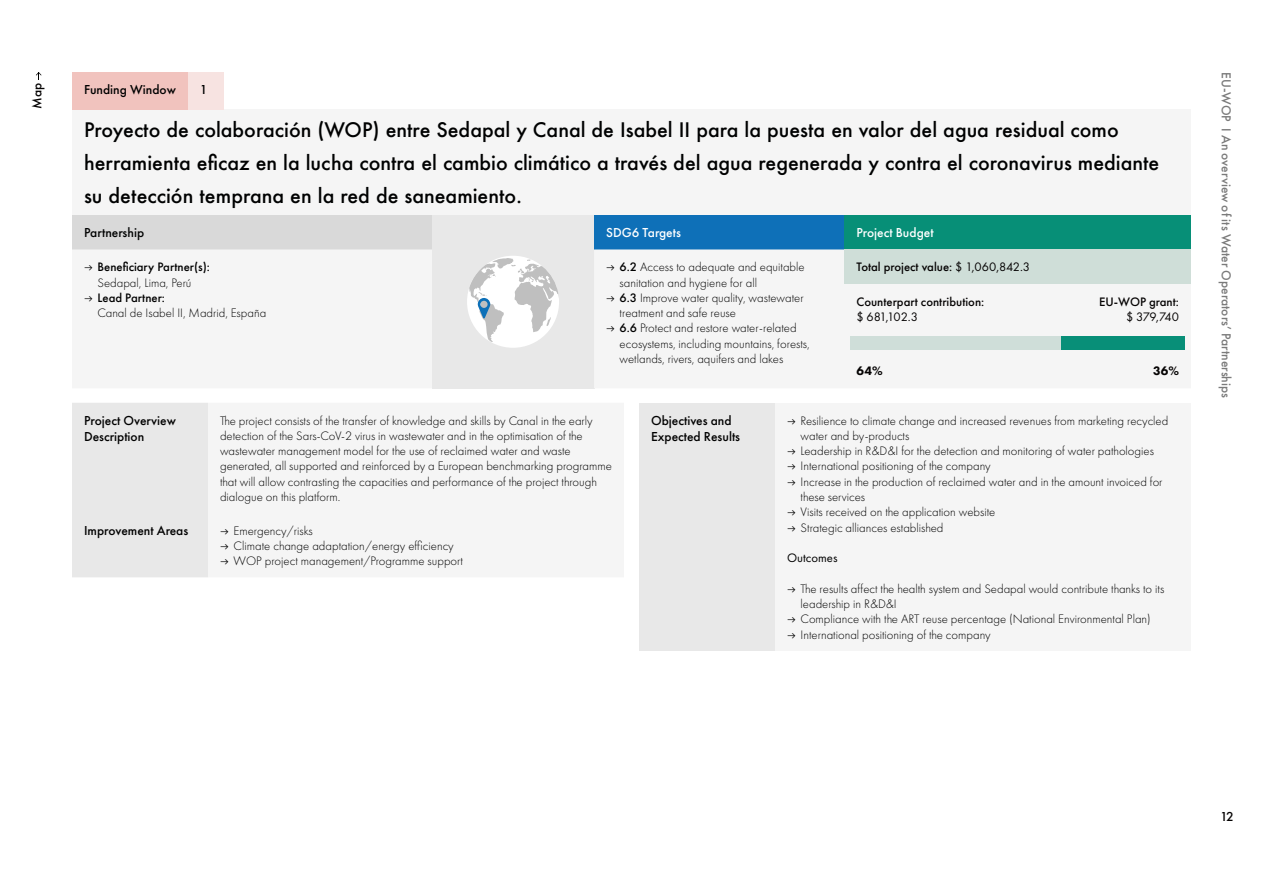
<style>
.page{position:relative;width:1263px;height:893px;background:#fff}
.page>*{position:absolute;margin:0;border:0;box-sizing:border-box;transform-origin:0 0}
.t1{font:500 19.5px/33px "Futura";color:#000101}
.t2{font:500 13.5px/16.2px "Futura PT";color:#000}
.t3{font:500 13.5px "Futura PT";color:#7a7a7a}
.t4{font:500 13.5px "Futura PT";color:#fff}
.t5{font:500 13.5px "Futura PT";color:#000101}
.t6{font:500 13.5px "Futura PT";color:#050303}
.t7{font:300 12.75px/15.3px "Futura PT";color:#000}
.t8{font:500 12.75px "Futura PT";color:#050303}
.t9{font:500 12.75px "Futura PT";color:#000}
.t10{font:12.75px "Futura PT";letter-spacing:-.05em;color:#050303}
.t11{font:12.75px "Futura PT";color:#000}
.t12{font:800 12.75px "Futura PT";color:#050303}
.s1{font-weight:500}
.s2{font-weight:400}
</style>
<div class="page">
<svg style="left:36px;top:72px;width:6px;height:8px"></svg>
<div style="left:72px;top:109px;width:1119px;height:106px;background:#f5f5f5"></div>
<div style="left:72px;top:215px;width:360px;height:34px;background:#d9d9d9"></div>
<div style="left:432px;top:215px;width:162px;height:173px;background:#e8e8e8"></div>
<div style="left:594px;top:215px;width:250px;height:34px;background:#0e70b8"></div>
<div style="left:844px;top:215px;width:347px;height:34px;background:#078f77"></div>
<svg style="left:72px;top:249px;width:772px;height:139px;fill:#f5f5f5"></svg>
<div style="left:844px;top:249px;width:347px;height:35px;background:#cfded8"></div>
<div style="left:467px;top:256px;width:92px;height:92px;background:#fff;border-radius:50%"></div>
<svg style="left:469px;top:258px;width:89px;height:84px"></svg>
<div style="left:850px;top:336px;width:335px;height:14px;background:#088f78"></div>
<div style="left:850px;top:336px;width:210px;height:14px;background:#cfded9"></div>
<div style="left:72px;top:403px;width:136px;height:174px;background:#e8e8e8"></div>
<div style="left:639px;top:403px;width:136px;height:248px;background:#e8e8e8"></div>
<div style="left:775px;top:403px;width:416px;height:248px;background:#f5f5f5"></div>
<div style="left:72px;top:72px;width:116px;height:37px;background:#f1c3be"></div>
<div style="left:188px;top:72px;width:36px;height:37px;background:#f7e3e1"></div>
<svg style="left:85px;top:265px;width:7px;height:6px"></svg>
<svg style="left:85px;top:296px;width:7px;height:5px"></svg>
<svg style="left:607px;top:265px;width:7px;height:6px"></svg>
<svg style="left:607px;top:296px;width:7px;height:5px"></svg>
<svg style="left:607px;top:326px;width:7px;height:6px"></svg>
<p class="t6" style="left:29px;top:109px;width:27px;rotate:-90deg">Map</p>
<p class="t2" style="left:84px;top:82px;width:93px">Funding Window</p>
<p class="t2" style="left:200px;top:82px;width:9px">1</p>
<p class="t1" style="left:84px;top:113px;width:1077px">Proyecto de colaboración (WOP) entre Sedapal y Canal de Isabel II para la puesta en valor del agua residual como herramienta eficaz en la lucha contra el cambio climático a través del agua regenerada y contra el coronavirus mediante su detección temprana en la red de saneamiento.</p>
<p class="t5" style="left:84px;top:225px;width:62px">Partnership</p>
<p class="t4" style="left:606px;top:225px;width:76px">SDG6 Targets</p>
<p class="t4" style="left:856px;top:225px;width:79px">Project Budget</p>
<p class="t9" style="left:98px;top:259px;width:114px">Beneficiary Partner(s):</p>
<p class="t7" style="left:98px;top:275px;width:95px">Sedapal, Lima, Perú</p>
<p class="t9" style="left:98px;top:290px;width:69px">Lead Partner:</p>
<p class="t7" style="left:98px;top:305px;width:170px">Canal de Isabel II, Madrid, España</p>
<p class="t7" style="left:619px;top:259px;width:192px"><span class="s1">6.2</span> Access to adequate and equitable sanitation and hygiene for all<br><span class="s1">6.3</span> Improve water quality, wastewater treatment and safe reuse<br><span class="s1">6.6</span> Protect and restore water-related ecosystems, including mountains, forests, wetlands, rivers, aquifers and lakes</p>
<p class="t8" style="left:856px;top:259px;width:175px">Total project value: <span class="s2">$ 1,060,842.3</span></p>
<p class="t8" style="left:856px;top:294px;width:129px">Counterpart contribution:</p>
<p class="t10" style="left:856px;top:309px;width:63px">$ 681,102.3</p>
<p class="t8" style="left:1099px;top:294px;width:81px">EU-WOP grant:</p>
<p class="t10" style="left:1126px;top:309px;width:54px">$ 379,740</p>
<p class="t12" style="left:856px;top:363px;width:28px">64%</p>
<p class="t12" style="left:1153px;top:363px;width:27px">36%</p>
<p class="t2" style="left:84px;top:412px;width:93px">Project Overview<br>Description</p>
<p class="t7" style="left:220px;top:413px;width:393px">The project consists of the transfer of knowledge and skills by Canal in the early detection of the Sars-CoV-2 virus in wastewater and in the optimisation of the wastewater management model for the use of reclaimed water and waste generated, all supported and reinforced by a European benchmarking programme that will allow contrasting the capacities and performance of the project through dialogue on this platform.</p>
<p class="t2" style="left:84px;top:523px;width:106px">Improvement Areas</p>
<p class="t7" style="left:234px;top:523px;width:231px">Emergency/risks<br>Climate change adaptation/energy efficiency<br>WOP project management/Programme support</p>
<p class="t2" style="left:651px;top:412px;width:91px">Objectives and<br>Expected Results</p>
<p class="t7" style="left:801px;top:413px;width:369px">Resilience to climate change and increased revenues from marketing recycled water and by-products<br>Leadership in R&amp;D&amp;I for the detection and monitoring of water pathologies International positioning of the company<br>Increase in the production of reclaimed water and in the amount invoiced for these services<br>Visits received on the application website<br>Strategic alliances established</p>
<p class="t11" style="left:787px;top:550px;width:52px">Outcomes</p>
<p class="t7" style="left:801px;top:581px;width:365px">The results affect the health system and Sedapal would contribute thanks to its leadership in R&amp;D&amp;I<br>Compliance with the ART reuse percentage (National Environmental Plan)<br>International positioning of the company</p>
<p class="t3" style="left:1234px;top:72px;width:327px;rotate:90deg">EU-WOP I An overview of its Water Operators’ Partnerships</p>
<p class="t6" style="left:1220px;top:809px;width:15px">12</p>
</div>
